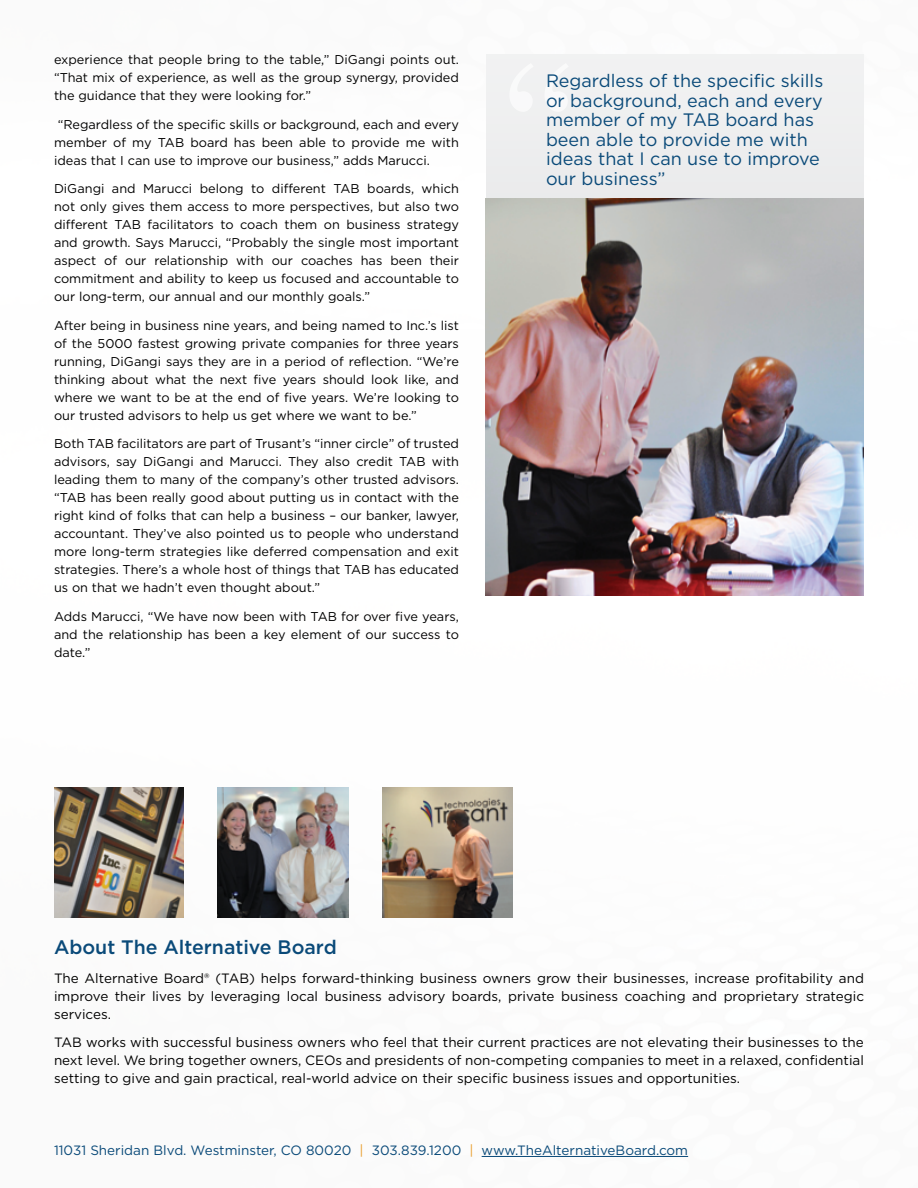
<style>
.page{position:relative;width:918px;height:1188px;background:#fff}
.page>*{position:absolute;margin:0;border:0;box-sizing:border-box;transform-origin:0 0}
.t1{font:500 19.5px "Gotham";color:#0a4a79}
.Page_2_Quote{font:18px/19.5px "Gotham";color:#0a4a79}
.t2{font:13.5px/18px "Gotham";color:#000;text-align:justify}
.t3{font:13.5px "Gotham";color:#0a4a79}
.t4{font:12.75px/18px "Gotham";color:#000;text-align:justify}
.s1{color:#e89c27}
</style>
<div class="page">
<div style="left:486px;top:54px;width:378px;height:531px;background:#eeefef"></div>
<svg style="left:510px;top:64px;width:58px;height:47px"></svg>
<hr style="left:482px;top:1156px;width:206px;height:1px;background:#0a4a79">
<img style="left:485px;top:198px;width:379px;height:398px">
<img style="left:54px;top:787px;width:130px;height:131px">
<img style="left:218px;top:787px;width:130px;height:131px">
<img style="left:382px;top:787px;width:131px;height:131px">
<p class="t4" style="left:54px;top:50px;width:406px">experience that people bring to the table,” DiGangi points out. “That mix of experience, as well as the group synergy, provided the guidance that they were looking for.”</p>
<p class="t4" style="left:54px;top:115px;width:406px">“Regardless of the specific skills or background, each and every member of my TAB board has been able to provide me with ideas that I can use to improve our business,” adds Marucci.</p>
<p class="t4" style="left:54px;top:179px;width:407px">DiGangi and Marucci belong to different TAB boards, which not only gives them access to more perspectives, but also two different TAB facilitators to coach them on business strategy and growth. Says Marucci, “Probably the single most important aspect of our relationship with our coaches has been their commitment and ability to keep us focused and accountable to our long-term, our annual and our monthly goals.”</p>
<p class="t4" style="left:54px;top:316px;width:407px">After being in business nine years, and being named to Inc.’s list of the 5000 fastest growing private companies for three years running, DiGangi says they are in a period of reflection. “We’re thinking about what the next five years should look like, and where we want to be at the end of five years. We’re looking to our trusted advisors to help us get where we want to be.”</p>
<p class="t4" style="left:54px;top:434px;width:407px">Both TAB facilitators are part of Trusant’s “inner circle” of trusted advisors, say DiGangi and Marucci. They also credit TAB with leading them to many of the company’s other trusted advisors. “TAB has been really good about putting us in contact with the right kind of folks that can help a business – our banker, lawyer, accountant. They’ve also pointed us to people who understand more long-term strategies like deferred compensation and exit strategies. There’s a whole host of things that TAB has educated us on that we hadn’t even thought about.”</p>
<p class="t4" style="left:54px;top:607px;width:406px">Adds Marucci, “We have now been with TAB for over five years, and the relationship has been a key element of our success to date.”</p>
<p class="Page_2_Quote" style="left:546px;top:71px;width:279px">Regardless of the specific skills or background, each and every member of my TAB board has been able to provide me with ideas that I can use to improve our business”</p>
<p class="t1" style="left:54px;top:935px;width:284px">About The Alternative Board</p>
<p class="t2" style="left:54px;top:969px;width:812px">The Alternative Board® (TAB) helps forward-thinking business owners grow their businesses, increase profitability and improve their lives by leveraging local business advisory boards, private business coaching and proprietary strategic services.</p>
<p class="t2" style="left:54px;top:1033px;width:811px">TAB works with successful business owners who feel that their current practices are not elevating their businesses to the next level. We bring together owners, CEOs and presidents of non-competing companies to meet in a relaxed, confidential setting to give and gain practical, real-world advice on their specific business issues and opportunities.</p>
<p class="t3" style="left:54px;top:1142px;width:636px">11031 Sheridan Blvd. Westminster, CO 80020 <span class="s1">|</span> 303.839.1200 <span class="s1">|</span> www.TheAlternativeBoard.com</p>
</div>
